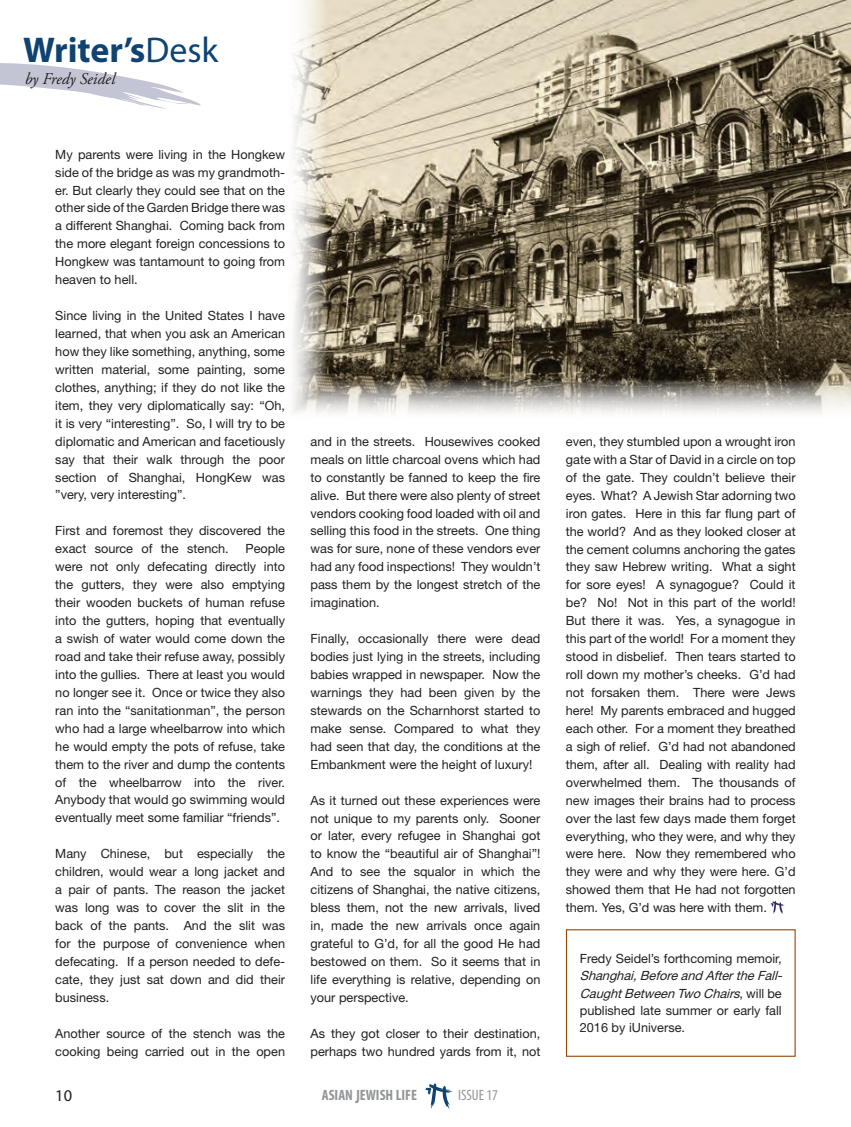
<style>
.page{position:relative;width:851px;height:1127px;background:#fff}
.page>*{position:absolute;margin:0;border:0;box-sizing:border-box;transform-origin:0 0}
.t1{font:700 35.85px "Myriad Pro";color:#0f4371}
.t2{font:italic 16.5px "Adobe Garamond Pro";color:#231f20}
.t3{font:16.5px "Myriad Pro";color:#231f20}
.t4{font:700 condensed 15px "Myriad Pro";color:#939598}
.t5{font:condensed 15px "Myriad Pro";color:#939598}
.Body_text{font:12.75px/18px "Helvetica Neue LT Std";color:#231f20;text-align:justify}
.s1{font-weight:400}
.s2{font-size:19.35px}
.s3{font-style:italic}
</style>
<div class="page">
<svg style="left:770px;top:901px;width:14px;height:13px"></svg>
<img style="left:293px;top:0;width:557px;height:413px">
<div style="left:566px;top:929px;width:229px;height:128px;border:1px solid #974605"></div>
<svg style="left:425px;top:1083px;width:27px;height:25px"></svg>
<svg style="left:0;top:63px;width:201px;height:46px"></svg>
<p class="t1" style="left:23px;top:26px;width:197px">Writer’s<span class="s1">Desk</span></p>
<p class="t2" style="left:25px;top:69px;width:92px">by Fredy Seidel</p>
<p class="Body_text" style="left:55px;top:145px;width:231px">My parents were living in the Hongkew side of the bridge as was my grandmoth&shy;er. But clearly they could see that on the other side of the Garden Bridge there was a different Shanghai. Coming back from the more elegant foreign concessions to Hongkew was tantamount to going from heaven to hell.</p>
<p class="Body_text" style="left:55px;top:306px;width:231px">Since living in the United States I have learned, that when you ask an American how they like something, anything, some written material, some painting, some clothes, anything; if they do not like the item, they very diplomatically say: “Oh, it is very “interesting”. So, I will try to be diplomatic and American and facetiously say that their walk through the poor section of Shanghai, HongKew was ”very, very interesting”.</p>
<p class="Body_text" style="left:55px;top:522px;width:231px">First and foremost they discovered the exact source of the stench.</p>
<p class="Body_text" style="left:55px;top:539px;width:231px;text-indent:190px">People were not only defecating directly into the gutters, they were also emptying their wooden buckets of human refuse into the gutters, hoping that eventually a swish of water would come down the road and take their refuse away, possibly into the gullies. There at least you would no longer see it. Once or twice they also ran into the “sanitationman”, the person who had a large wheelbarrow into which he would empty the pots of refuse, take them to the river and dump the contents of the wheelbarrow into the river.<br>Anybody that would go swimming would eventually meet some familiar “friends”.</p>
<p class="Body_text" style="left:55px;top:844px;width:231px">Many Chinese, but especially the children, would wear a long jacket and a pair of pants. The reason the jacket was long was to cover the slit in the back of the pants. And the slit was for the purpose of convenience when defecating. If a person needed to defe&shy;cate, they just sat down and did their business.</p>
<p class="Body_text" style="left:55px;top:1024px;width:231px">Another source of the stench was the cooking being carried out in the open</p>
<p class="Body_text" style="left:310px;top:432px;width:231px">and in the streets. Housewives cooked meals on little charcoal ovens which had to constantly be fanned to keep the fire alive. But there were also plenty of street vendors cooking food loaded with oil and selling this food in the streets. One thing was for sure, none of these vendors ever had any food inspections! They wouldn’t pass them by the longest stretch of the imagination.</p>
<p class="Body_text" style="left:310px;top:629px;width:231px">Finally, occasionally there were dead bodies just lying in the streets, including babies wrapped in newspaper. Now the warnings they had been given by the stewards on the Scharnhorst started to make sense. Compared to what they had seen that day, the conditions at the Embankment were the height of luxury!</p>
<p class="Body_text" style="left:310px;top:791px;width:231px">As it turned out these experiences were not unique to my parents only. Sooner or later, every refugee in Shanghai got to know the “beautiful air of Shanghai”!<br>And to see the squalor in which the citizens of Shanghai, the native citizens, bless them, not the new arrivals, lived in, made the new arrivals once again grateful to G’d, for all the good He had bestowed on them. So it seems that in life everything is relative, depending on your perspective.</p>
<p class="Body_text" style="left:310px;top:1024px;width:231px">As they got closer to their destination, perhaps two hundred yards from it, not</p>
<p class="t3" style="left:55px;top:1085px;width:18px">10</p>
<p class="t4" style="left:322px;top:1086px;width:97px">ASIAN <span class="s2">J</span>EWISH LIFE</p>
<p class="t5" style="left:458px;top:1086px;width:41px">ISSUE 17</p>
<p class="Body_text" style="left:566px;top:432px;width:231px">even, they stumbled upon a wrought iron gate with a Star of David in a circle on top of the gate. They couldn’t believe their eyes. What? A Jewish Star adorning two iron gates. Here in this far flung part of the world? And as they looked closer at the cement columns anchoring the gates they saw Hebrew writing. What a sight for sore eyes! A synagogue? Could it be? No! Not in this part of the world!<br>But there it was. Yes, a synagogue in this part of the world! For a moment they stood in disbelief. Then tears started to roll down my mother’s cheeks. G’d had not forsaken them. There were Jews here! My parents embraced and hugged each other. For a moment they breathed a sigh of relief. G’d had not abandoned them, after all. Dealing with reality had overwhelmed them. The thousands of new images their brains had to process over the last few days made them forget everything, who they were, and why they were here. Now they remembered who they were and why they were here. G’d showed them that He had not forgotten them. Yes, G’d was here with them.</p>
<p class="Body_text" style="left:579px;top:950px;width:207px;line-height:17.2px;text-align:left">Fredy Seidel’s forthcoming memoir,<br><span class="s3">Shanghai,Beforeand AftertheFall-<br>CaughtBetweenTwoChairs</span>, w i l l b e published late summer or early fall<br>2016 by iUniverse.</p>
</div>
